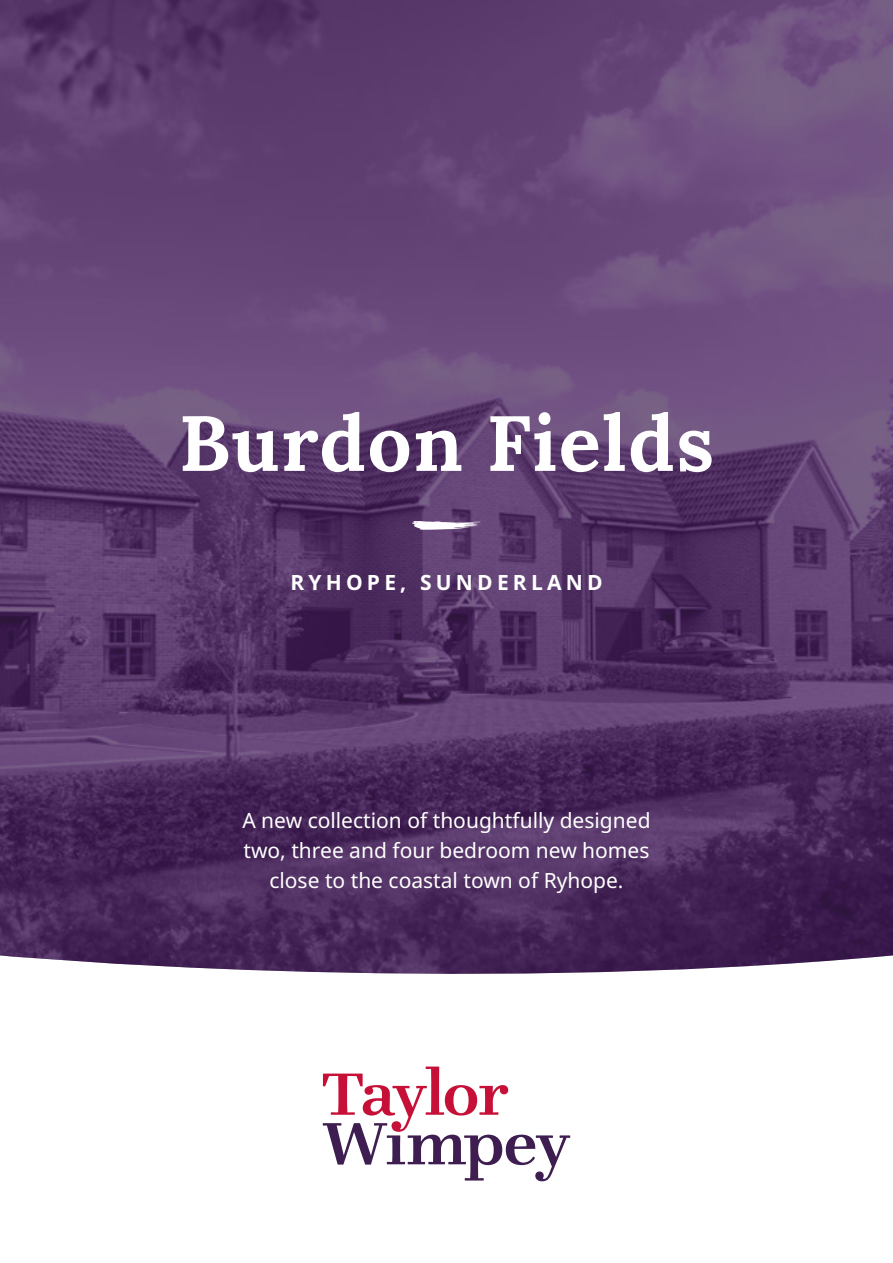
<style>
.page{position:relative;width:893px;height:1263px;background:#fff}
.page>*{position:absolute;margin:0;border:0;box-sizing:border-box;transform-origin:0 0}
.t1{font:700 78px "Lora";letter-spacing:.02em;color:#fff}
.t2{font:21px/30px "Noto Sans";color:#fff;text-align:center}
.t3{font:700 21px "Noto Sans";letter-spacing:.2em;color:#fff}
</style>
<div class="page">
<img style="left:0;top:0;width:893px;height:974px">
<svg style="left:323px;top:1066px;width:247px;height:115px"></svg>
<svg style="left:412px;top:521px;width:69px;height:9px"></svg>
<h1 class="t1" style="left:179px;top:384px;width:537px">Burdon Fields</h1>
<p class="t3" style="left:290px;top:567px;width:314px">RYHOPE, SUNDERLAND</p>
<p class="t2" style="left:242px;top:806px;width:410px">A new collection of thoughtfully designed two, three and four bedroom new homes close to the coastal town of Ryhope.</p>
</div>
